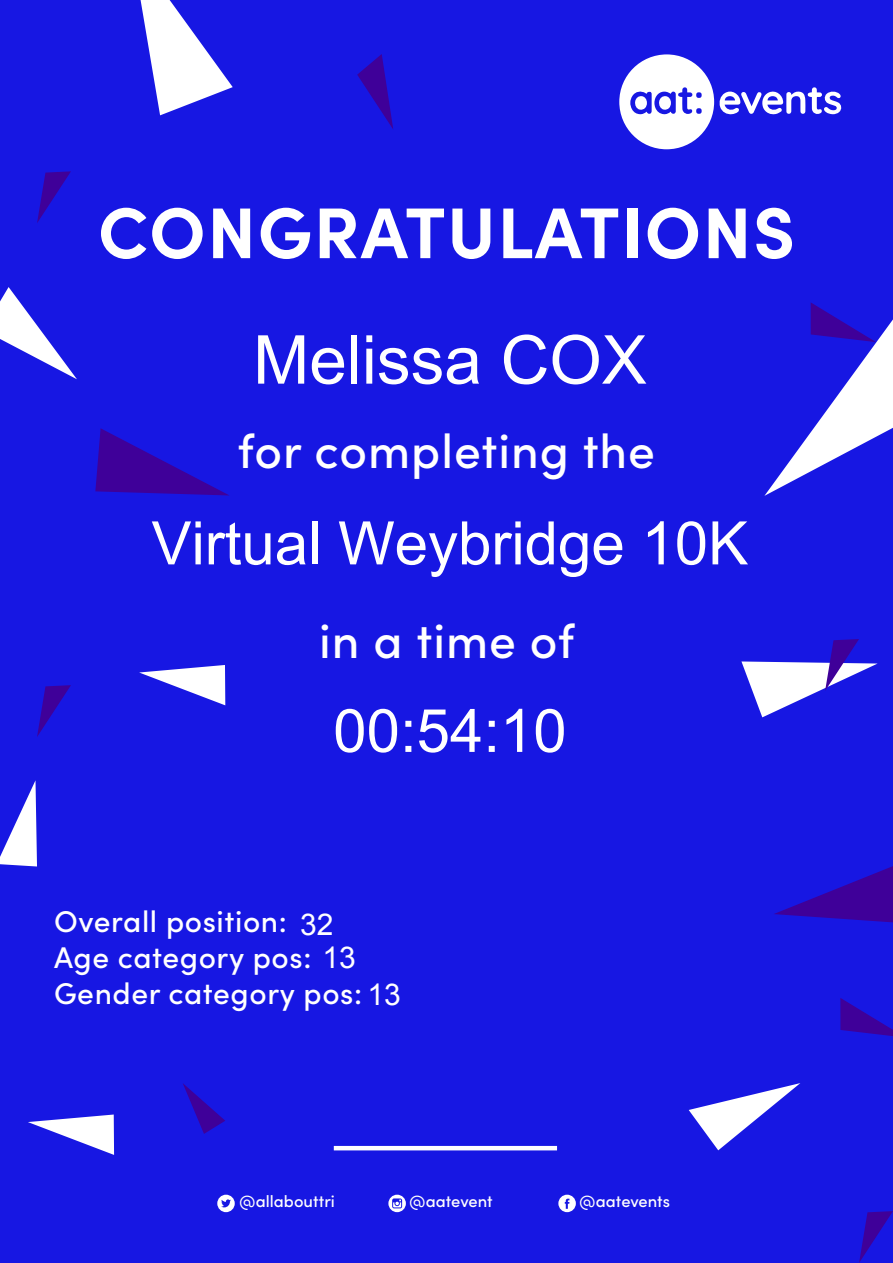
<style>
.page{position:relative;width:893px;height:1263px;background:#1717e3}
.page>*{position:absolute;margin:0;border:0;box-sizing:border-box;transform-origin:0 0}
.t1{font:700 72px "Sofia Pro";letter-spacing:.02em;color:#fff}
.t2{font:67.5px "Arial";color:#fff}
.t3{font:60px "Arial";color:#fff}
.t4{font:500 48px "Sofia Pro";letter-spacing:.02em;color:#fff}
.t5{font:500 30px/36px "Sofia Pro";letter-spacing:.02em;color:#fff}
.t6{font:30px "Arial";color:#fff}
.t7{font:500 16.5px "Sofia Pro";color:#fff}
.s1{font-family:"Arial";font-weight:400}
</style>
<div class="page">
<hr style="left:334px;top:1146px;width:223px;height:4px;background:#fff">
<svg style="left:139px;top:665px;width:86px;height:40px"></svg>
<svg style="left:0;top:780px;width:37px;height:86px"></svg>
<svg style="left:28px;top:1114px;width:86px;height:41px"></svg>
<svg style="left:141px;top:0;width:92px;height:115px"></svg>
<svg style="left:689px;top:1083px;width:111px;height:67px"></svg>
<svg style="left:0;top:287px;width:77px;height:92px"></svg>
<svg style="left:774px;top:866px;width:119px;height:56px"></svg>
<svg style="left:95px;top:428px;width:133px;height:67px"></svg>
<svg style="left:764px;top:302px;width:129px;height:194px"></svg>
<svg style="left:840px;top:998px;width:53px;height:38px"></svg>
<svg style="left:37px;top:685px;width:34px;height:52px"></svg>
<svg style="left:741px;top:639px;width:137px;height:78px"></svg>
<svg style="left:37px;top:171px;width:34px;height:52px"></svg>
<svg style="left:859px;top:1211px;width:34px;height:52px"></svg>
<svg style="left:357px;top:54px;width:36px;height:75px"></svg>
<svg style="left:183px;top:1083px;width:42px;height:51px"></svg>
<svg style="left:619px;top:54px;width:223px;height:95px"></svg>
<svg style="left:558px;top:1195px;width:18px;height:17px"></svg>
<svg style="left:217px;top:1195px;width:18px;height:17px"></svg>
<svg style="left:388px;top:1195px;width:18px;height:17px"></svg>
<h1 class="t1" style="left:98px;top:177px;width:699px">CONGRATULATIONS</h1>
<h2 class="t2" style="left:253px;top:323px;width:395px">Melissa COX</h2>
<h3 class="t4" style="left:238px;top:416px;width:419px">for completing the</h3>
<h3 class="t3" style="left:152px;top:510px;width:598px">Virtual Weybridge 10K</h3>
<h3 class="t4" style="left:319px;top:605px;width:257px">in a time of</h3>
<h3 class="t3" style="left:333px;top:698px;width:235px">00:54:10</h3>
<p class="t5" style="left:54px;top:901px;width:348px">Overall position:<br>Age category pos: <span class="s1">13<br></span>Gender category pos: <span class="s1">13</span></p>
<p class="t6" style="left:300px;top:908px;width:35px">32</p>
<p class="t7" style="left:239px;top:1189px;width:97px">@allabouttri</p>
<p class="t7" style="left:409px;top:1189px;width:85px">@aatevent</p>
<p class="t7" style="left:579px;top:1189px;width:92px">@aatevents</p>
</div>
